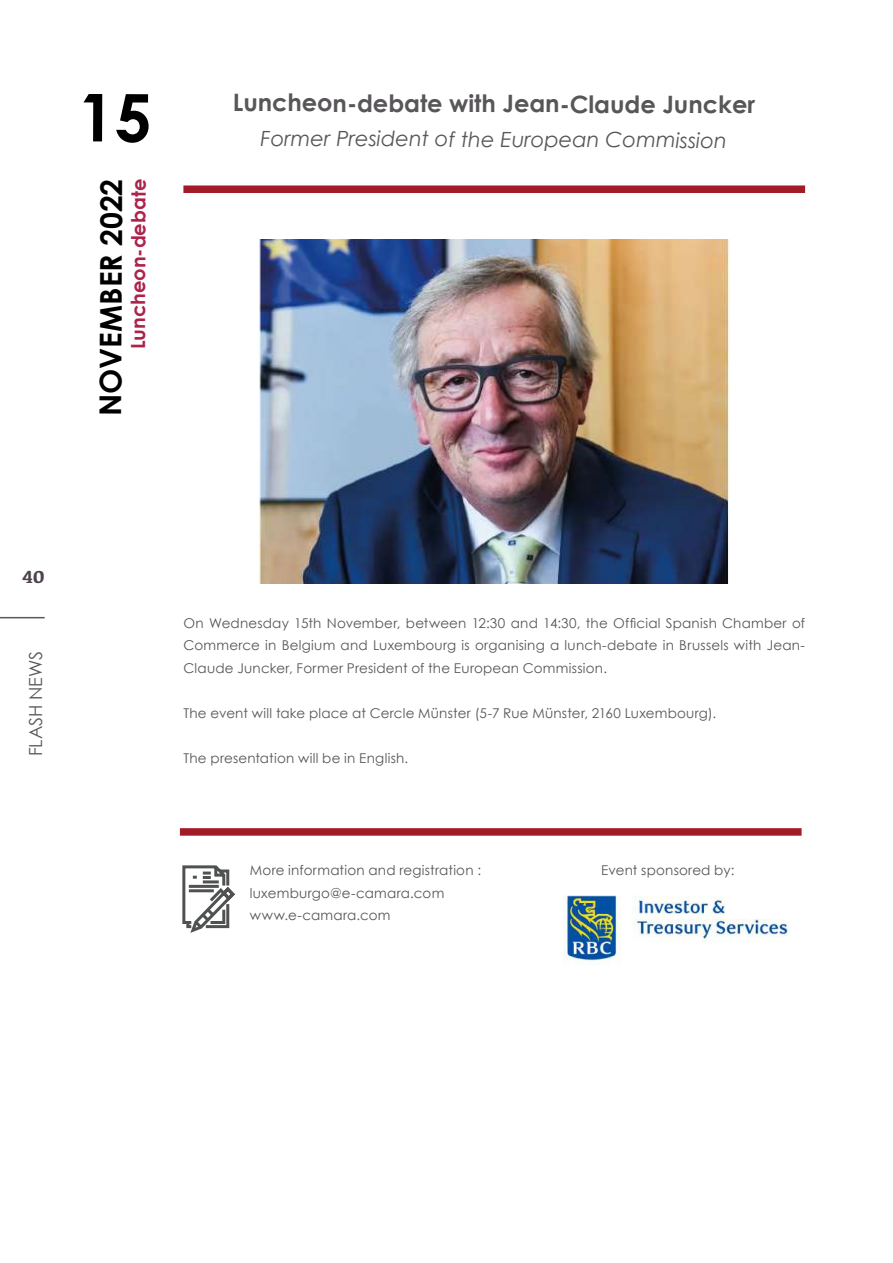
<style>
.page{position:relative;width:893px;height:1263px;background:#fff}
.page>*{position:absolute;margin:0;border:0;box-sizing:border-box;transform-origin:0 0}
.t1{font:700 66px "Century Gothic";color:#000}
.t2{font:700 30px "Century Gothic";letter-spacing:-.005em;color:#000}
.t3{font:700 24px "Century Gothic";letter-spacing:-.005em;color:#585658}
.t4{font:italic 21px "Century Gothic";letter-spacing:-.005em;color:#585658}
.t5{font:700 19.5px "Century Gothic";letter-spacing:-.005em;color:#ac234b}
.t6{font:18px "Century Gothic";color:#58585a}
.t7{font:700 18px "Kefa";color:#4c434c}
.t8{font:13.5px/22.5px "Century Gothic";letter-spacing:.015em;color:#585658;text-align:justify}
</style>
<div class="page">
<img style="left:259px;top:240px;width:471px;height:343px">
<img style="left:563px;top:895px;width:226px;height:70px">
<div style="left:180px;top:828px;width:622px;height:8px;background:#a21b28"></div>
<div style="left:183px;top:185px;width:622px;height:8px;background:#a21b28"></div>
<hr style="left:0;top:617px;width:45px;height:1px;background:#58585a">
<svg style="left:182px;top:865px;width:53px;height:68px"></svg>
<h1 class="t1" style="left:78px;top:76px;width:76px">15</h1>
<h2 class="t2" style="left:92px;top:416px;width:239px;rotate:-90deg">NOVEMBER 2022</h2>
<h3 class="t5" style="left:126px;top:349px;width:172px;rotate:-90deg">Luncheon-debate</h3>
<h3 class="t3" style="left:233px;top:88px;width:524px">Luncheon-debate with Jean-Claude Juncker</h3>
<h3 class="t4" style="left:261px;top:126px;width:468px">Former President of the European Commission</h3>
<h3 class="t7" style="left:22px;top:564px;width:24px">40</h3>
<h3 class="t6" style="left:25px;top:756px;width:107px;rotate:-90deg">FLASH NEWS</h3>
<p class="t8" style="left:183px;top:611px;width:623px">On Wednesday 15th November, between 12:30 and 14:30, the Official Spanish Chamber of Commerce in Belgium and Luxembourg is organising a lunch-debate in Brussels with Jean-Claude Juncker, Former President of the European Commission.</p>
<p class="t8" style="left:183px;top:701px;width:534px">The event will take place at Cercle Münster (5-7 Rue Münster, 2160 Luxembourg).</p>
<p class="t8" style="left:183px;top:746px;width:226px">The presentation will be in English.</p>
<p class="t8" style="left:250px;top:859px;width:233px;text-align:left">More information and registration : luxemburgo@e-camara.com www.e-camara.com</p>
<p class="t8" style="left:601px;top:859px;width:135px">Event sponsored by:</p>
</div>
